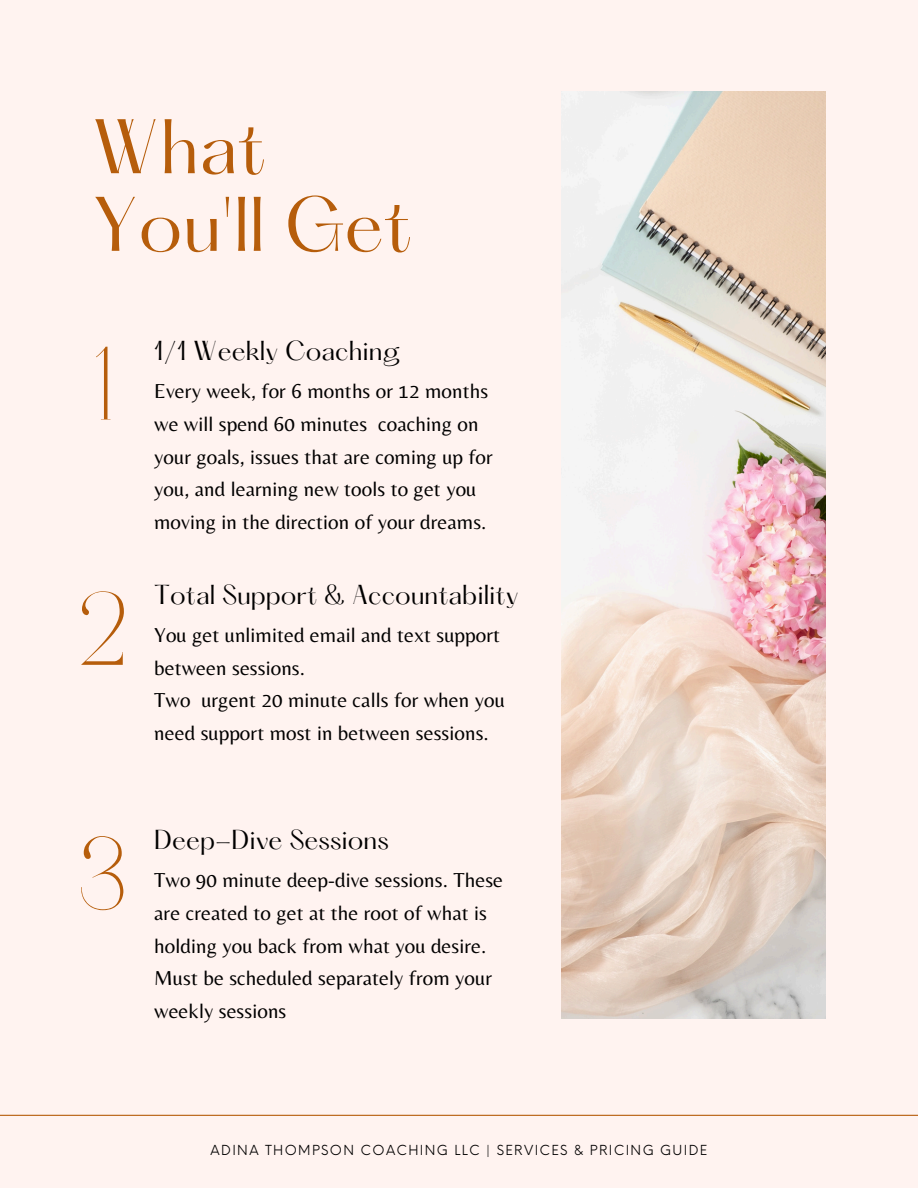
<style>
.page{position:relative;width:918px;height:1188px;background:#fff3f0}
.page>*{position:absolute;margin:0;border:0;box-sizing:border-box;transform-origin:0 0}
.t1{font:104.1px "Joliet";color:#b65d0b}
.t2{font:67.5px/77.7px "Hatton";color:#b65d0b}
.t3{font:24px "Hatton";color:#000}
.t4{font:21px/32.7px "Belleza";letter-spacing:.005em;color:#000}
.t5{font:13.5px "Neue Einstellung";letter-spacing:.1em;color:#000}
</style>
<div class="page">
<img style="left:561px;top:92px;width:265px;height:927px">
<hr style="left:0;top:1115px;width:918px;height:1px;background:#b65d0b">
<h1 class="t2" style="left:92px;top:115px;width:322px">What<br>You'll Get</h1>
<p class="t1" style="left:92px;top:319px;width:24px">1</p>
<h2 class="t1" style="left:77px;top:564px;width:53px">2</h2>
<p class="t3" style="left:154px;top:340px;width:248px">1/1 Weekly Coaching</p>
<h2 class="t4" style="left:154px;top:375px;width:340px">Every week, for 6 months or 12 months we will spend 60 minutes coaching on your goals, issues that are coming up for you, and learning new tools to get you moving in the direction of your dreams.</h2>
<h3 class="t3" style="left:154px;top:583px;width:366px">Total Support &amp; Accountability</h3>
<p class="t4" style="left:154px;top:618px;width:352px">You get unlimited email and text support between sessions.<br>Two urgent 20 minute calls for when you need support most in between sessions.</p>
<h3 class="t1" style="left:77px;top:809px;width:52px">3</h3>
<h2 class="t3" style="left:154px;top:829px;width:236px">Deep-Dive Sessions</h2>
<h3 class="t4" style="left:154px;top:864px;width:350px">Two 90 minute deep-dive sessions. These are created to get at the root of what is holding you back from what you desire.<br>Must be scheduled separately from your weekly sessions</h3>
<p class="t5" style="left:211px;top:1138px;width:498px">ADINA THOMPSON COACHING LLC | SERVICES &amp; PRICING GUIDE</p>
</div>
